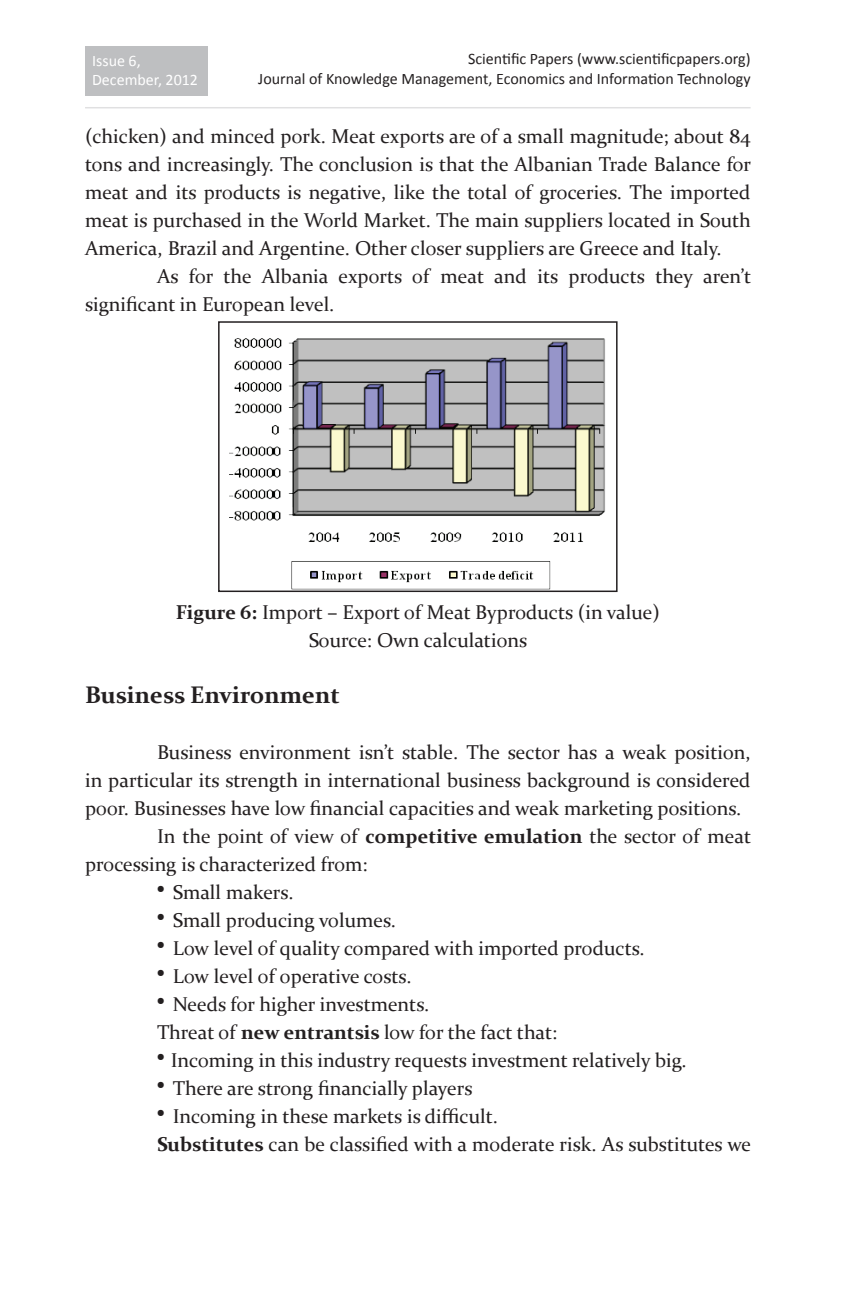
<style>
.page{position:relative;width:864px;height:1296px;background:#fff}
.page>*{position:absolute;margin:0;border:0;box-sizing:border-box;transform-origin:0 0}
.t1{font:700 24px "Constantia";color:#231f20}
.t2{font:20px/28px "Constantia";color:#231f20}
.t3{font:16px/20px "Calibri";color:#231f20;text-align:right}
.t4{font:16px/19.2px "Calibri";color:#fff}
.s1{font-weight:700}
.s2{font-size:28px}
</style>
<div class="page">
<hr style="left:85px;top:107px;width:666px;height:1px;background:#c7c8ca">
<div style="left:85px;top:46px;width:122px;height:49px;background:#bebfc1"></div>
<img style="left:229px;top:338px;width:377px;height:251px">
<div style="left:218px;top:321px;width:400px;height:271px;border:2px solid #231f20"></div>
<p class="t4" style="left:92px;top:50px;width:107px">Issue 6,<br>December, 2012</p>
<p class="t3" style="left:258px;top:48px;width:494px">Scientific Papers (www.scientificpapers.org)<br>Journal of Knowledge Management, Economics and Information Technology</p>
<p class="t2" style="left:85px;top:122px;width:668px;text-align:justify">(chicken) and minced pork. Meat exports are of a small magnitude; about 84 tons and increasingly. The conclusion is that the Albanian Trade Balance for meat and its products is negative, like the total of groceries. The imported meat is purchased in the World Market. The main suppliers located in South America, Brazil and Argentine. Other closer suppliers are Greece and Italy.</p>
<p class="t2" style="left:85px;top:262px;width:668px;text-indent:72px">As for the Albania exports of meat and its products they aren’t significant in European level.</p>
<p class="t2" style="left:176px;top:598px;width:486px;text-align:center"><span class="s1">Figure 6:</span> Import – Export of Meat Byproducts (in value)<br>Source: Own calculations</p>
<p class="t1" style="left:85px;top:679px;width:256px">Business Environment</p>
<p class="t2" style="left:157px;top:738px;width:595px">Business environment isn’t stable. The sector has a weak position,</p>
<p class="t2" style="left:85px;top:766px;width:667px">in particular its strength in international business background is considered</p>
<p class="t2" style="left:85px;top:794px;width:658px">poor. Businesses have low financial capacities and weak marketing positions.</p>
<p class="t2" style="left:157px;top:822px;width:596px">In the point of view of <span class="s1">competitive emulation</span> the sector of meat</p>
<p class="t2" style="left:85px;top:850px;width:284px">processing is characterized from:</p>
<p class="t2" style="left:157px;top:878px;width:138px"><span class="s2">•</span> Small makers.</p>
<p class="t2" style="left:157px;top:906px;width:240px"><span class="s2">•</span> Small producing volumes.</p>
<p class="t2" style="left:157px;top:934px;width:489px"><span class="s2">•</span> Low level of quality compared with imported products.</p>
<p class="t2" style="left:157px;top:962px;width:256px"><span class="s2">•</span> Low level of operative costs.</p>
<p class="t2" style="left:157px;top:990px;width:402px"><span class="s2">•</span> Needs for higher investments.<br>Threat of <span class="s1">new entrantsis</span> low for the fact that:</p>
<p class="t2" style="left:157px;top:1046px;width:531px"><span class="s2">•</span> Incoming in this industry requests investment relatively big.</p>
<p class="t2" style="left:157px;top:1074px;width:317px"><span class="s2">•</span> There are strong financially players</p>
<p class="t2" style="left:157px;top:1102px;width:596px"><span class="s2">•</span> Incoming in these markets is difficult.<br><span class="s1">Substitutes</span> can be classified with a moderate risk. As substitutes we</p>
</div>
